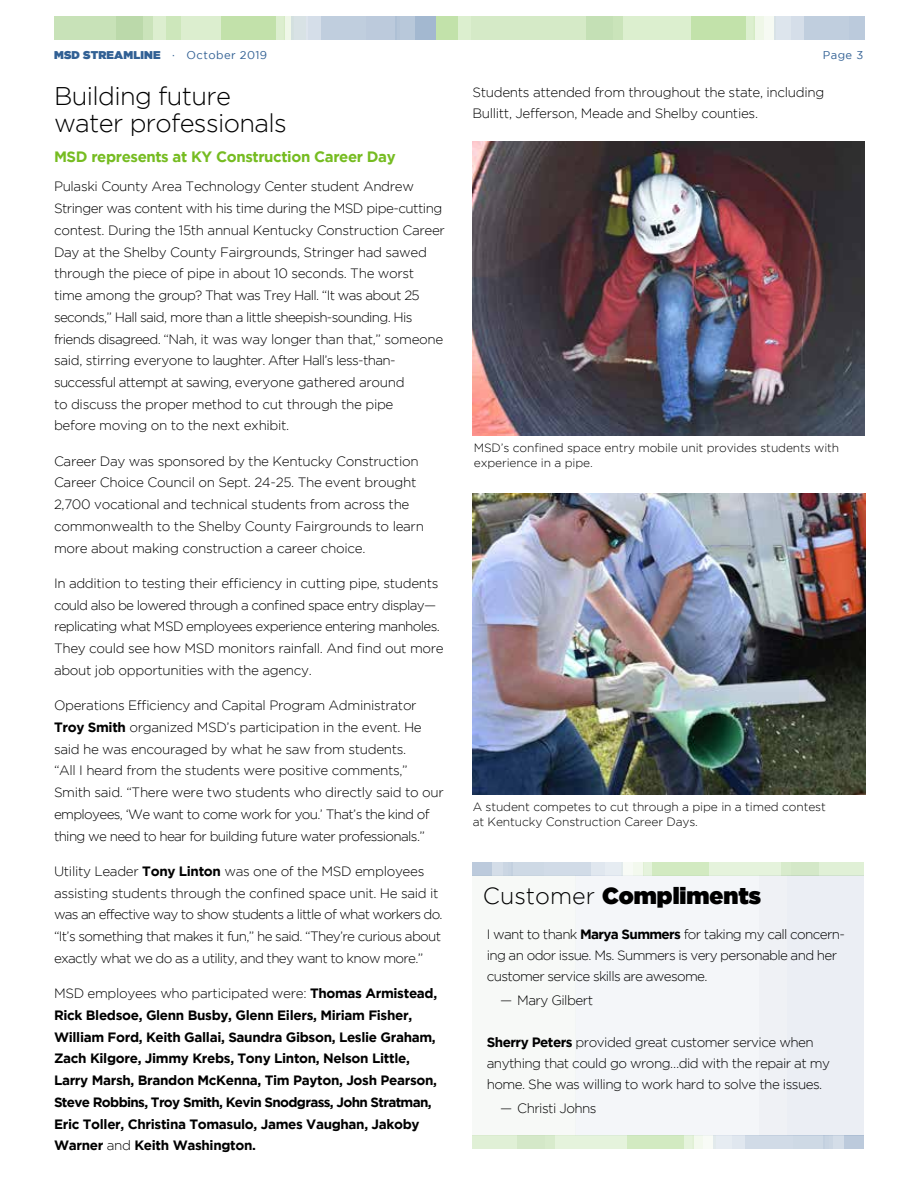
<style>
.page{position:relative;width:918px;height:1188px;background:#fff}
.page>*{position:absolute;margin:0;border:0;box-sizing:border-box;transform-origin:0 0}
.t1{font:300 25.5px/27px "Gotham";letter-spacing:-.025em;color:#000}
.t2{font:23.25px "Gotham Ultra";color:#000}
.t3{font:700 15px "Gotham";letter-spacing:-.025em;color:#76bc21}
.t4{font:300 13.5px/21.8px "Gotham";letter-spacing:-.025em;color:#000}
.t5{font:300 13.5px/21.8px "Gotham";letter-spacing:-.05em;color:#000}
.t6{font:700 13.5px/21.8px "Gotham";letter-spacing:-.025em;color:#000}
.t7{font:300 12px/15px "Gotham";letter-spacing:-.01em;color:#000}
.t8{font:11.25px "Gotham Ultra";letter-spacing:.015em;color:#316094}
.t9{font:11.25px "Gotham";color:#316094}
.s1{font-family:"Gotham"}
.s2{font-weight:700}
.s3{font-weight:300}
.s4{font-family:"Gotham";font-weight:300}
</style>
<div class="page">
<div style="left:755px;top:17px;width:20px;height:23px;background:#f6faf3"></div>
<div style="left:435px;top:17px;width:320px;height:23px;background:#dcefcf"></div>
<div style="left:691px;top:17px;width:54px;height:23px;background:#c2e2aa"></div>
<div style="left:435px;top:17px;width:23px;height:23px;background:#c2e2aa"></div>
<svg style="left:763px;top:17px;width:1px;height:23px"></svg>
<div style="left:755px;top:17px;width:8px;height:23px;background:#eff7e8"></div>
<div style="left:472px;top:17px;width:140px;height:23px;background:#d5eac7"></div>
<div style="left:586px;top:17px;width:36px;height:23px;background:#c4e0b5"></div>
<div style="left:54px;top:17px;width:231px;height:23px;background:#dceecf"></div>
<div style="left:222px;top:17px;width:54px;height:23px;background:#c2e1aa"></div>
<svg style="left:285px;top:17px;width:6px;height:23px"></svg>
<div style="left:54px;top:17px;width:88px;height:23px;background:#c8e2b8"></div>
<div style="left:117px;top:17px;width:36px;height:23px;background:#cae3ba"></div>
<svg style="left:117px;top:17px;width:26px;height:23px"></svg>
<div style="left:774px;top:17px;width:91px;height:23px;background:#dde5ed"></div>
<div style="left:804px;top:17px;width:61px;height:23px;background:#c0cede"></div>
<div style="left:849px;top:17px;width:16px;height:23px;background:#bbcadc"></div>
<div style="left:292px;top:17px;width:111px;height:23px;background:#d6e1e9"></div>
<div style="left:321px;top:17px;width:76px;height:23px;background:#c0cede"></div>
<div style="left:396px;top:17px;width:21px;height:23px;background:#b8c8da"></div>
<div style="left:366px;top:17px;width:34px;height:23px;background:#b8c7da"></div>
<div style="left:367px;top:17px;width:32px;height:23px;background:linear-gradient(to right,#beccdd,#b7c7da)"></div>
<div style="left:415px;top:17px;width:20px;height:23px;background:#a3b8d0"></div>
<div style="left:166px;top:17px;width:14px;height:23px;background:#cde7bb"></div>
<div style="left:575px;top:875px;width:289px;height:261px;background:#f4f6f9"></div>
<div style="left:760px;top:875px;width:104px;height:261px;background:#ebeef4"></div>
<div style="left:472px;top:875px;width:104px;height:261px;background:#f7f9f7"></div>
<div style="left:622px;top:862px;width:21px;height:14px;background:#f8fbf6"></div>
<div style="left:643px;top:862px;width:221px;height:14px;background:#e5f3dc"></div>
<div style="left:653px;top:862px;width:56px;height:14px;background:#d2eac1"></div>
<div style="left:634px;top:862px;width:9px;height:14px;background:#f3f9ee"></div>
<div style="left:793px;top:862px;width:71px;height:14px;background:#e0f0d6"></div>
<div style="left:782px;top:862px;width:37px;height:14px;background:#d4e8c8"></div>
<div style="left:503px;top:862px;width:120px;height:14px;background:#e6ecf2"></div>
<div style="left:511px;top:862px;width:80px;height:14px;background:#d1dbe7"></div>
<div style="left:490px;top:862px;width:22px;height:14px;background:#d4dde8"></div>
<div style="left:508px;top:862px;width:36px;height:14px;background:#c8d4e2"></div>
<div style="left:509px;top:862px;width:34px;height:14px;background:#ced9e5"></div>
<div style="left:472px;top:862px;width:20px;height:14px;background:#bccadc"></div>
<svg style="left:713px;top:1136px;width:1px;height:13px"></svg>
<div style="left:473px;top:1136px;width:221px;height:13px;background:#e5f3dc"></div>
<div style="left:627px;top:1135px;width:57px;height:14px;background:#d2eac1"></div>
<svg style="left:702px;top:1136px;width:1px;height:13px"></svg>
<div style="left:694px;top:1136px;width:8px;height:13px;background:#f3f9ee"></div>
<div style="left:473px;top:1136px;width:71px;height:13px;background:#e0f0d6"></div>
<div style="left:517px;top:1136px;width:38px;height:13px;background:#d4e8c8"></div>
<div style="left:714px;top:1136px;width:119px;height:13px;background:#e6ecf2"></div>
<div style="left:746px;top:1136px;width:79px;height:13px;background:#d1dbe7"></div>
<div style="left:824px;top:1136px;width:22px;height:13px;background:#d4dde8"></div>
<div style="left:793px;top:1136px;width:35px;height:13px;background:#ced9e5"></div>
<div style="left:844px;top:1135px;width:20px;height:14px;background:#bccadc"></div>
<img style="left:473px;top:141px;width:392px;height:295px">
<img style="left:472px;top:494px;width:393px;height:300px">
<p class="t8" style="left:54px;top:48px;width:215px">MSD STREAMLINE <span class="s1">· October 2019</span></p>
<p class="t9" style="left:823px;top:48px;width:42px">Page 3</p>
<h1 class="t1" style="left:54px;top:82px;width:234px">Building future water professionals</h1>
<p class="t3" style="left:54px;top:148px;width:343px">MSD represents at KY Construction Career Day</p>
<p class="t4" style="left:54px;top:175px;width:392px">Pulaski County Area Technology Center student Andrew Stringer was content with his time during the MSD pipe-cutting contest. During the 15th annual Kentucky Construction Career Day at the Shelby County Fairgrounds, Stringer had sawed through the piece of pipe in about 10 seconds. The worst time among the group? That was Trey Hall. “It was about 25 seconds,” Hall said, more than a little sheepish-sounding. His friends disagreed. “Nah, it was way longer than that,” someone said, stirring everyone to laughter. After Hall’s less-than&shy;successful attempt at sawing, everyone gathered around<br>to discuss the proper method to cut through the pipe<br>before moving on to the next exhibit.</p>
<p class="t4" style="left:54px;top:450px;width:371px">Career Day was sponsored by the Kentucky Construction Career Choice Council on Sept. 24-25. The event brought 2,700 vocational and technical students from across the commonwealth to the Shelby County Fairgrounds to learn more about making construction a career choice.</p>
<p class="t4" style="left:54px;top:572px;width:391px">In addition to testing their efficiency in cutting pipe, students could also be lowered through a confined space entry display— replicating what MSD employees experience entering manholes.<br>They could see how MSD monitors rainfall. And find out more about job opportunities with the agency.</p>
<p class="t4" style="left:54px;top:694px;width:391px">Operations Efficiency and Capital Program Administrator <span class="s2">Troy Smith</span> organized MSD’s participation in the event. He said he was encouraged by what he saw from students.<br>“All I heard from the students were positive comments,” Smith said. “There were two students who directly said to our employees, ‘We want to come work for you.’ That’s the kind of thing we need to hear for building future water professionals.”</p>
<p class="t5" style="left:54px;top:860px;width:390px">Utility Leader <span class="s2">Tony Linton</span> was one of the MSD employees assisting students through the confined space unit. He said it was an effective way to show students a little of what workers do. “It’s something that makes it fun,” he said. “They’re curious about exactly what we do as a utility, and they want to know more.”</p>
<p class="t6" style="left:54px;top:982px;width:385px"><span class="s3">MSD employees who participated were:</span> Thomas Armistead, Rick Bledsoe, Glenn Busby, Glenn Eilers, Miriam Fisher, William Ford, Keith Gallai, Saundra Gibson, Leslie Graham, Zach Kilgore, Jimmy Krebs, Tony Linton, Nelson Little, Larry Marsh, Brandon McKenna, Tim Payton, Josh Pearson, Steve Robbins, Troy Smith, Kevin Snodgrass, John Stratman, Eric Toller, Christina Tomasulo, James Vaughan, Jakoby Warner <span class="s3">and</span> Keith Washington.</p>
<p class="t4" style="left:472px;top:81px;width:353px">Students attended from throughout the state, including<br>Bullitt, Jefferson, Meade and Shelby counties.</p>
<p class="t7" style="left:474px;top:440px;width:367px">MSD’s confined space entry mobile unit provides students with experience in a pipe.</p>
<p class="t7" style="left:473px;top:799px;width:355px">A student competes to cut through a pipe in a timed contest at Kentucky Construction Career Days.</p>
<h2 class="t2" style="left:483px;top:882px;width:280px"><span class="s4">Customer</span> Compliments</h2>
<p class="t5" style="left:487px;top:924px;width:360px;line-height:21px">I want to thank <span class="s2">Marya Summers</span> for taking my call concern&shy;ing an odor issue. Ms. Summers is very personable and her customer service skills are awesome.</p>
<p class="t4" style="left:500px;top:990px;width:94px">— Mary Gilbert</p>
<p class="t4" style="left:487px;top:1032px;width:345px;line-height:21px"><span class="s2">Sherry Peters</span> provided great customer service when anything that could go wrong…did with the repair at my home. She was willing to work hard to solve the issues.</p>
<p class="t4" style="left:500px;top:1098px;width:98px">— Christi Johns</p>
</div>
